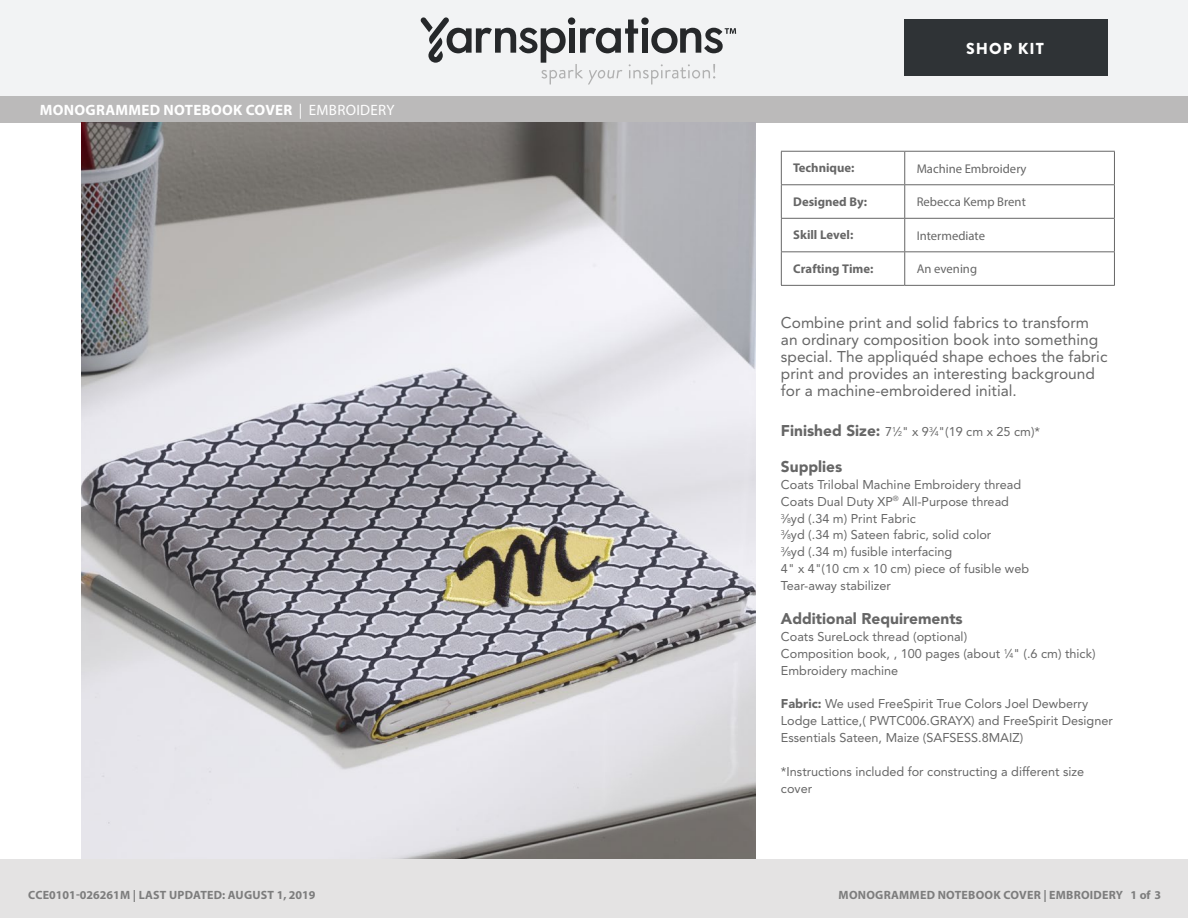
<style>
.page{position:relative;width:1188px;height:918px;background:#fff}
.page>*{position:absolute;margin:0;border:0;box-sizing:border-box;transform-origin:0 0}
.t1{font:900 15.9px "Brandon Grotesque";letter-spacing:.065em;color:#fff}
.t2{font:15.45px/17px "Avenir LT Std";color:#666}
.t3{font:900 15.45px "Avenir LT Std";color:#666}
.Head{font:700 15px "Myriad Pro";letter-spacing:.02em;color:#fff}
.t4{font:12.6px/17px "Avenir LT Std";color:#666}
.t5{font:12.6px "Myriad Pro";color:#666}
.t6{font:700 12.6px "Myriad Pro";color:#666}
.t7{font:700 12px "Myriad Pro";letter-spacing:.02em;color:#7d7d7d}
.t8{font:100 9.9px "Avenir Next LT Pro";color:#666}
.s1{font-weight:400}
.s2{font-weight:900;font-size:15.45px}
.s3{font-size:6.9px}
.s4{font-weight:900}
</style>
<div class="page">
<div style="left:0;top:0;width:1188px;height:98px;background:#f2f3f4"></div>
<svg style="left:421px;top:17px;width:315px;height:68px"></svg>
<div style="left:904px;top:19px;width:203px;height:57px;background:#2f3336"></div>
<div style="left:0;top:96px;width:1188px;height:27px;background:#bbbaba"></div>
<hr style="left:781px;top:151px;width:124px;height:1px;background:#666">
<hr style="left:781px;top:152px;width:1px;height:32px;background:#666">
<hr style="left:905px;top:151px;width:210px;height:1px;background:#666">
<hr style="left:904px;top:152px;width:1px;height:32px;background:#666">
<hr style="left:1114px;top:152px;width:1px;height:32px;background:#666">
<hr style="left:781px;top:184px;width:124px;height:1px;background:#666">
<hr style="left:781px;top:185px;width:1px;height:33px;background:#666">
<hr style="left:905px;top:184px;width:210px;height:1px;background:#666">
<hr style="left:904px;top:185px;width:1px;height:33px;background:#666">
<hr style="left:1114px;top:185px;width:1px;height:33px;background:#666">
<hr style="left:781px;top:218px;width:124px;height:1px;background:#666">
<hr style="left:781px;top:219px;width:1px;height:32px;background:#666">
<hr style="left:905px;top:218px;width:210px;height:1px;background:#666">
<hr style="left:904px;top:219px;width:1px;height:32px;background:#666">
<hr style="left:1114px;top:219px;width:1px;height:32px;background:#666">
<hr style="left:781px;top:251px;width:124px;height:1px;background:#666">
<hr style="left:781px;top:252px;width:1px;height:33px;background:#666">
<hr style="left:905px;top:251px;width:210px;height:1px;background:#666">
<hr style="left:904px;top:252px;width:1px;height:33px;background:#666">
<hr style="left:1114px;top:252px;width:1px;height:33px;background:#666">
<hr style="left:781px;top:285px;width:124px;height:1px;background:#666">
<hr style="left:905px;top:285px;width:210px;height:1px;background:#666">
<img style="left:81px;top:123px;width:675px;height:737px">
<div style="left:0;top:860px;width:1188px;height:58px;background:#e4e3e3"></div>
<p class="Head" style="left:40px;top:100px;width:356px">MONOGRAMMED NOTEBOOK COVER <span class="s1">| EMBROIDERY</span></p>
<p class="t1" style="left:966px;top:37px;width:79px">SHOP KIT</p>
<p class="t6" style="left:793px;top:160px;width:63px">Technique:</p>
<p class="t5" style="left:917px;top:161px;width:111px">Machine Embroidery</p>
<p class="t6" style="left:793px;top:193px;width:75px">Designed By:</p>
<p class="t5" style="left:917px;top:194px;width:111px">Rebecca Kemp Brent</p>
<p class="t6" style="left:793px;top:227px;width:62px">Skill Level:</p>
<p class="t5" style="left:917px;top:228px;width:70px">Intermediate</p>
<p class="t6" style="left:793px;top:260px;width:82px">Crafting Time:</p>
<p class="t5" style="left:917px;top:261px;width:62px">An evening</p>
<p class="t2" style="left:781px;top:315px;width:328px">Combine print and solid fabrics to transform an ordinary composition book into something special. The appliquéd shape echoes the fabric print and provides an interesting background for a machine-embroidered initial.</p>
<p class="t4" style="left:781px;top:423px;width:261px"><span class="s2">Finished Size:</span> 7<sup>1</sup>⁄<span class="s3">2</span>" x 9<sup>3</sup>⁄<span class="s3">4</span>"(19 cm x 25 cm)*</p>
<p class="t3" style="left:781px;top:457px;width:63px">Supplies</p>
<p class="t4" style="left:781px;top:476px;width:250px">Coats Trilobal Machine Embroidery thread Coats Dual Duty XP<sup>®</sup> All-Purpose thread <sup>3</sup>⁄<span class="s3">8</span>yd (.34 m) Print Fabric<br><sup>3</sup>⁄<span class="s3">8</span>yd (.34 m) Sateen fabric, solid color<br><sup>3</sup>⁄<span class="s3">8</span>yd (.34 m) fusible interfacing<br>4" x 4"(10 cm x 10 cm) piece of fusible web Tear-away stabilizer</p>
<p class="t3" style="left:781px;top:609px;width:183px">Additional Requirements</p>
<p class="t4" style="left:781px;top:628px;width:316px">Coats SureLock thread (optional)<br>Composition book, , 100 pages (about <sup>1</sup>⁄<span class="s3">4</span>" (.6 cm) thick)<br>Embroidery machine</p>
<p class="t4" style="left:781px;top:696px;width:333px"><span class="s4">Fabric:</span> We used FreeSpirit True Colors Joel Dewberry<br>Lodge Lattice,( PWTC006.GRAYX) and FreeSpirit Designer<br>Essentials Sateen, Maize (SAFSESS.8MAIZ)</p>
<p class="t4" style="left:781px;top:763px;width:305px">*Instructions included for constructing a different size cover</p>
<p class="t7" style="left:28px;top:887px;width:289px">CCE0101-026261M | LAST UPDATED: AUGUST 1, 2019</p>
<p class="t7" style="left:839px;top:887px;width:324px">MONOGRAMMED NOTEBOOK COVER | EMBROIDERY 1 of 3</p>
<p class="t8" style="left:971px;top:893px;width:37px">CS0287</p>
</div>
